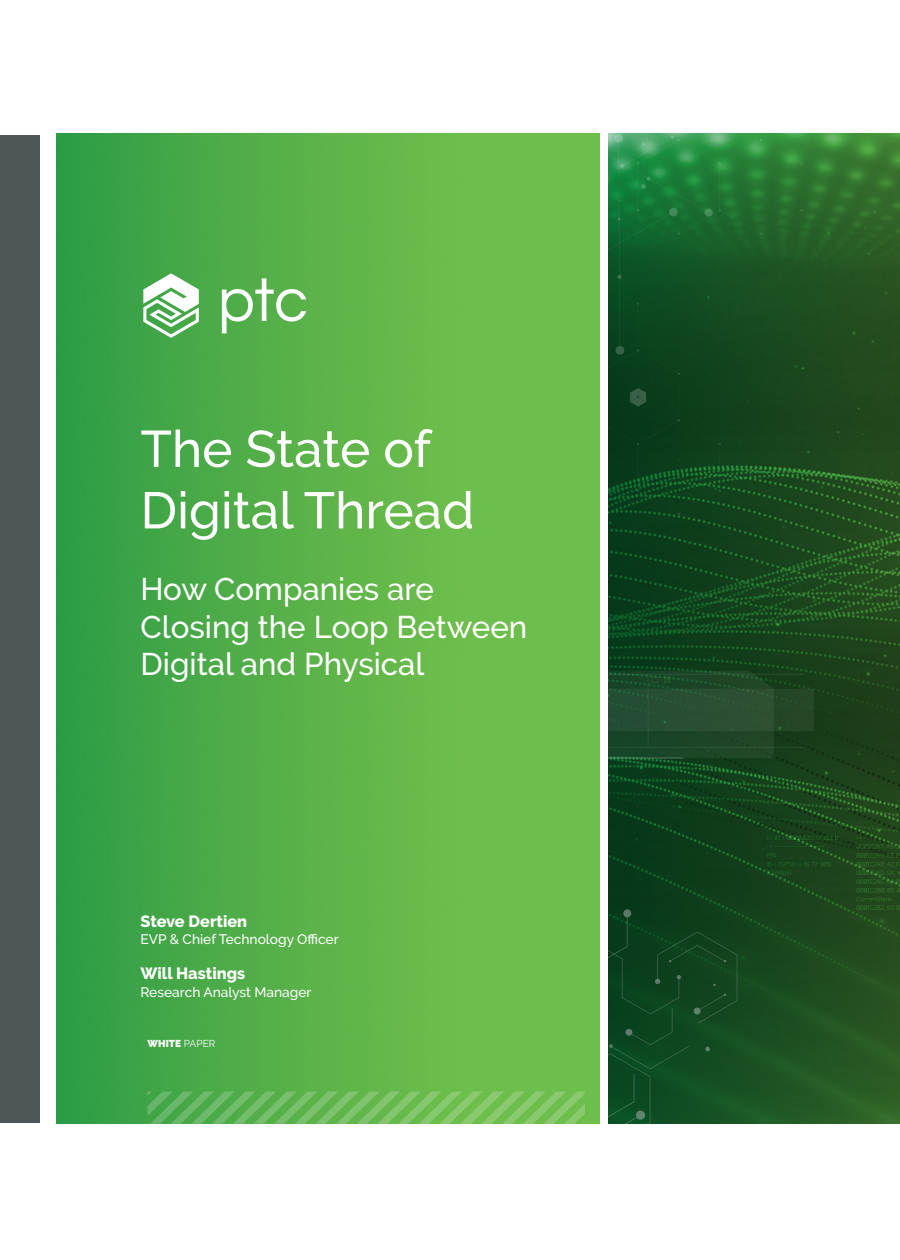
<style>
.page{position:relative;width:900px;height:1260px;background:#fff}
.page>*{position:absolute;margin:0;border:0;box-sizing:border-box;transform-origin:0 0}
._00-TITLE{font:500 51.25px/61.5px "PTC Raleway";color:#fff}
._00-TITLE-2{font:500 31.25px/37.5px "PTC Raleway";color:#fff}
.t1{font:800 16.25px "PTC Raleway";color:#fff}
.t2{font:500 13.75px "PTC Raleway";color:#fff}
._02-BODY_text{font:900 10px "PTC Raleway";letter-spacing:.01em;color:#fff}
.s1{font-weight:400}
</style>
<div class="page">
<img style="left:56px;top:134px;width:543px;height:990px">
<svg style="left:143px;top:273px;width:56px;height:65px"></svg>
<svg style="left:222px;top:278px;width:84px;height:55px"></svg>
<svg style="left:147px;top:1091px;width:438px;height:33px;background:#6dbb5a"></svg>
<div style="left:0;top:135px;width:39px;height:988px;background:#4e5758"></div>
<img style="left:608px;top:134px;width:292px;height:990px">
<p class="_00-TITLE" style="left:140px;top:418px;width:335px">The State of<br>Digital Thread</p>
<p class="_00-TITLE-2" style="left:140px;top:571px;width:388px">How Companies are<br>Closing the Loop Between<br>Digital and Physical</p>
<p class="t1" style="left:140px;top:912px;width:108px">Steve Dertien</p>
<p class="t2" style="left:140px;top:931px;width:200px">EVP &amp; Chief Technology Officer</p>
<p class="t1" style="left:140px;top:964px;width:106px">Will Hastings</p>
<p class="t2" style="left:140px;top:984px;width:173px">Research Analyst Manager</p>
<p class="_02-BODY_text" style="left:147px;top:1037px;width:70px">WHITE <span class="s1">PAPER</span></p>
</div>
